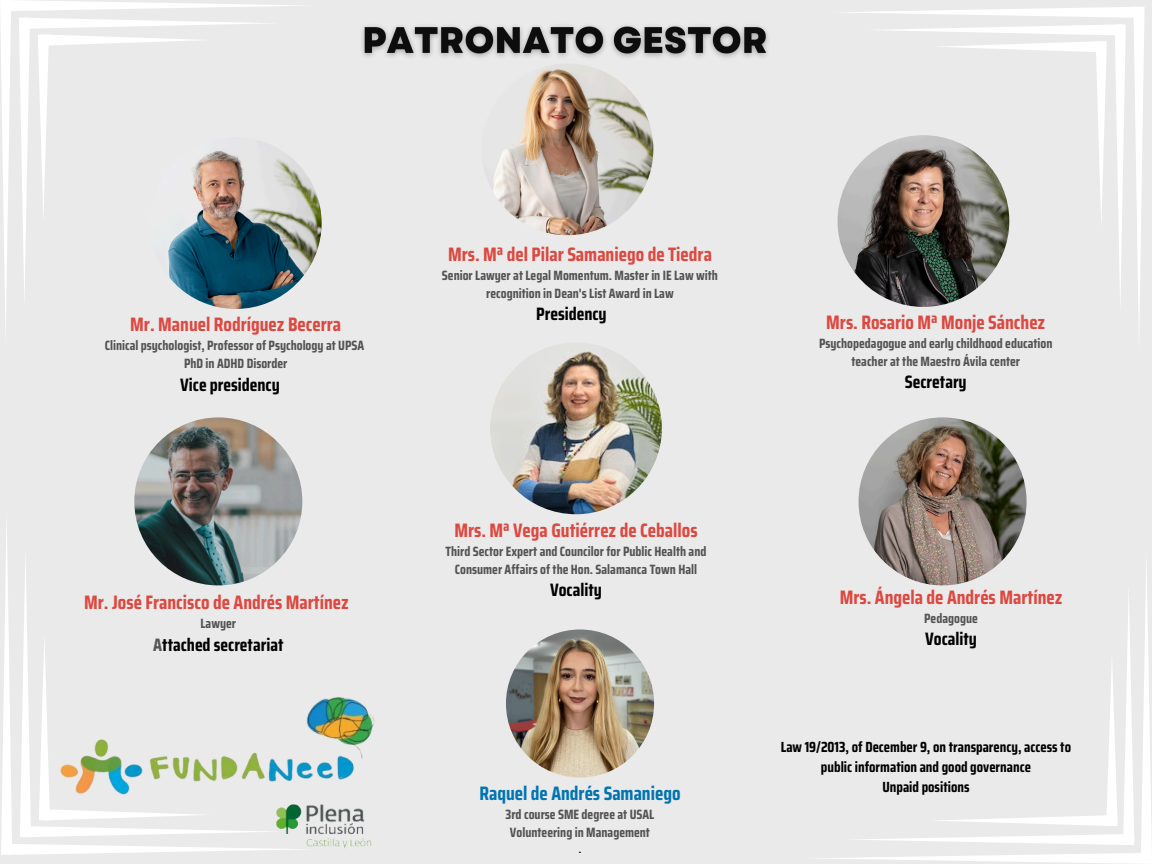
<style>
.page{position:relative;width:1152px;height:864px;background:#ebeaea}
.page>*{position:absolute;margin:0;border:0;box-sizing:border-box;transform-origin:0 0}
.t1{font:700 19.5px "Saira Condensed";color:#db4941}
.t2{font:700 19.5px "Saira Condensed";color:#0075b2}
.t3{font:700 18px "Saira Condensed";color:#000}
.t4{font:700 14.7px/20.2px "Saira Condensed";color:#000;text-align:center}
.t5{font:700 13.5px/18px "Saira Condensed";color:#545454;text-align:center}
.t6{font:700 10.2px "Saira Condensed";color:#000}
.s1{color:#545454}
</style>
<div class="page">
<img style="left:134px;top:417px;width:168px;height:168px;border-radius:50%">
<img style="left:490px;top:343px;width:172px;height:171px;border-radius:50%">
<img style="left:859px;top:417px;width:168px;height:168px;border-radius:50%">
<svg style="left:0;top:0;width:313px;height:329px"></svg>
<svg style="left:837px;top:7px;width:307px;height:314px"></svg>
<svg style="left:1px;top:510px;width:301px;height:345px"></svg>
<img style="left:506px;top:629px;width:148px;height:149px;border-radius:50%">
<svg style="left:823px;top:551px;width:329px;height:313px"></svg>
<img style="left:37px;top:682px;width:338px;height:173px">
<img style="left:362px;top:25px;width:406px;height:33px">
<img style="left:482px;top:63px;width:171px;height:172px;border-radius:50%">
<p class="t1" style="left:130px;top:309px;width:212px">Mr. Manuel Rodríguez Becerra</p>
<p class="t5" style="left:105px;top:336px;width:261px">Clinical psychologist, Professor of Psychology at UPSA</p>
<p class="t5" style="left:184px;top:354px;width:105px">PhD in ADHD Disorder</p>
<h2 class="t3" style="left:180px;top:370px;width:101px">Vice presidency</h2>
<p class="t1" style="left:84px;top:587px;width:266px">Mr. José Francisco de Andrés Martínez</p>
<p class="t5" style="left:201px;top:614px;width:37px">Lawyer</p>
<p class="t3" style="left:153px;top:630px;width:132px"><span class="s1">A</span>ttached secretariat</p>
<p class="t1" style="left:448px;top:239px;width:265px">Mrs. Mª del Pilar Samaniego de Tiedra</p>
<p class="t5" style="left:442px;top:266px;width:278px">Senior Lawyer at Legal Momentum. Master in IE Law with recognition in Dean's List Award in Law</p>
<p class="t3" style="left:536px;top:300px;width:72px">Presidency</p>
<p class="t1" style="left:454px;top:515px;width:245px">Mrs. Mª Vega Gutiérrez de Ceballos</p>
<h2 class="t5" style="left:446px;top:542px;width:262px">Third Sector Expert and Councilor for Public Health and<br>Consumer Affairs of the Hon. Salamanca Town Hall</h2>
<p class="t3" style="left:550px;top:576px;width:53px">Vocality</p>
<p class="t2" style="left:479px;top:778px;width:203px">Raquel de Andrés Samaniego</p>
<p class="t5" style="left:506px;top:805px;width:150px">3rd course SME degree at USAL</p>
<h2 class="t5" style="left:510px;top:823px;width:142px">Volunteering in Management</h2>
<p class="t6" style="left:579px;top:841px;width:4px">.</p>
<h2 class="t1" style="left:826px;top:306px;width:221px">Mrs. Rosario Mª Monje Sánchez</h2>
<p class="t5" style="left:819px;top:334px;width:235px">Psychopedagogue and early childhood education teacher at the Maestro Ávila center</p>
<p class="t3" style="left:905px;top:368px;width:63px">Secretary</p>
<p class="t1" style="left:840px;top:582px;width:224px">Mrs. Ángela de Andrés Martínez</p>
<p class="t5" style="left:924px;top:609px;width:55px">Pedagogue</p>
<p class="t3" style="left:925px;top:625px;width:53px">Vocality</p>
<p class="t4" style="left:781px;top:737px;width:292px">Law 19/2013, of December 9, on transparency, access to public information and good governance</p>
<p class="t4" style="left:882px;top:777px;width:89px">Unpaid positions</p>
</div>
